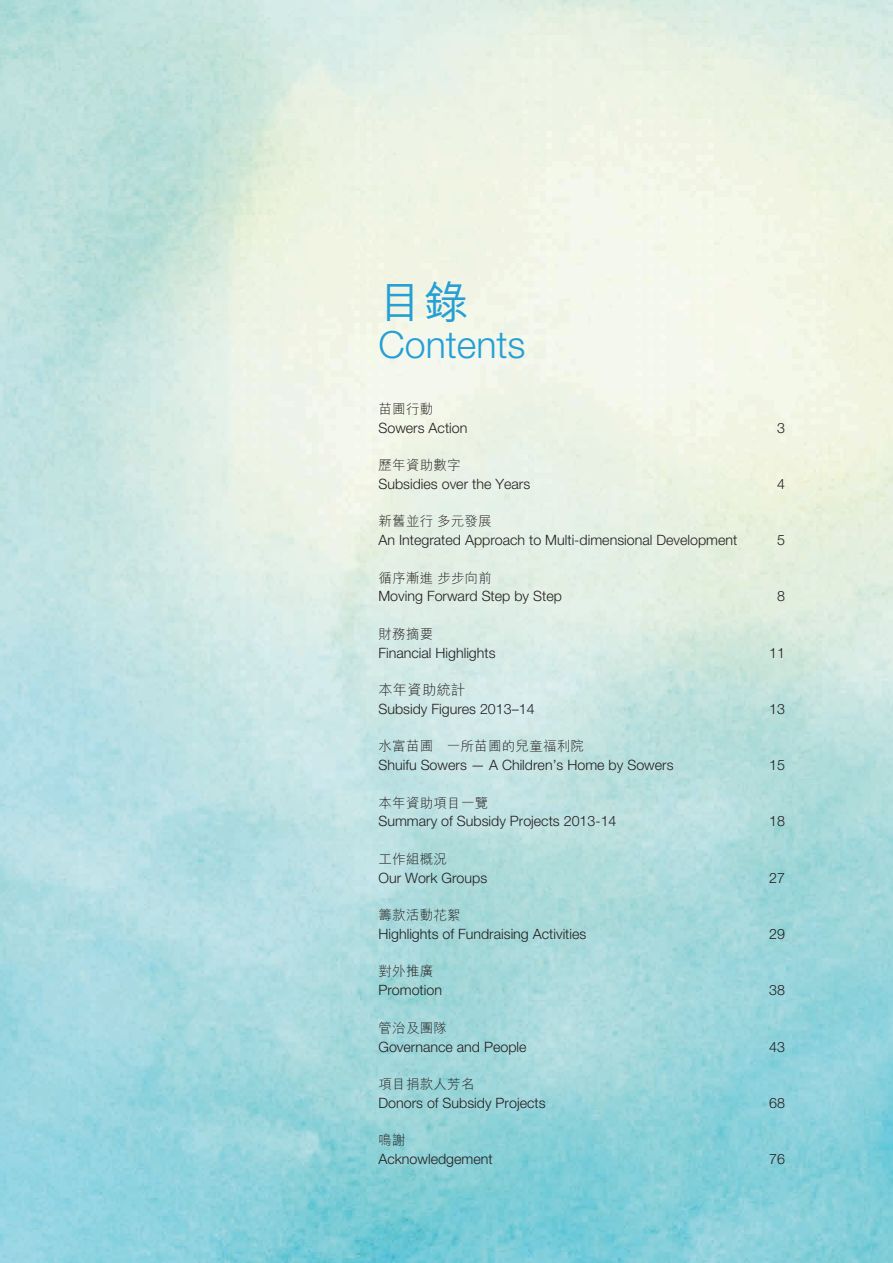
<style>
.page{position:relative;width:893px;height:1263px;background:#fff}
.page>*{position:absolute;margin:0;border:0;box-sizing:border-box;transform-origin:0 0}
.t1{font:45px "M Hei HK Medium B5 pc H";color:#259fd4}
.t2{font:300 37.5px "Helvetica Neue LT Std";color:#259fd4}
.t3{font:300 14.25px "Helvetica Neue LT Std";color:#231f20}
.t4{font:14.25px "M Hei HK Light B5 pc H";letter-spacing:.02em;color:#231f20}
.t5{font:13.5px "M Hei HK Light B5 pc H";letter-spacing:.02em;color:#231f20}
</style>
<div class="page">
<img style="left:0;top:0;width:893px;height:1263px">
<h1 class="t1" style="left:378px;top:285px;width:92px">目錄</h1>
<h2 class="t2" style="left:378px;top:331px;width:149px">Contents</h2>
<p class="t5" style="left:378px;top:404px;width:56px">苗圃行動</p>
<p class="t3" style="left:378px;top:422px;width:90px">Sowers Action</p>
<p class="t3" style="left:777px;top:422px;width:9px">3</p>
<p class="t5" style="left:378px;top:460px;width:84px">歷年資助數字</p>
<p class="t3" style="left:378px;top:479px;width:153px">Subsidies over the Years</p>
<p class="t3" style="left:777px;top:479px;width:9px">4</p>
<p class="t5" style="left:378px;top:516px;width:115px">新舊並行多元發展</p>
<p class="t3" style="left:378px;top:535px;width:360px">An Integrated Approach to Multi-dimensional Development</p>
<p class="t3" style="left:777px;top:535px;width:9px">5</p>
<p class="t5" style="left:378px;top:572px;width:115px">循序漸進步步向前</p>
<p class="t3" style="left:378px;top:591px;width:185px">Moving Forward Step by Step</p>
<p class="t3" style="left:777px;top:591px;width:9px">8</p>
<p class="t5" style="left:378px;top:629px;width:56px">財務摘要</p>
<p class="t3" style="left:378px;top:647px;width:119px">Financial Highlights</p>
<p class="t3" style="left:769px;top:647px;width:17px">11</p>
<p class="t4" style="left:378px;top:684px;width:88px">本年資助統計</p>
<p class="t3" style="left:378px;top:704px;width:158px">Subsidy Figures 2013–14</p>
<p class="t3" style="left:769px;top:704px;width:17px">13</p>
<p class="t5" style="left:378px;top:741px;width:207px">水富苗圃 一所苗圃的兒童福利院</p>
<p class="t3" style="left:378px;top:760px;width:297px">Shuifu Sowers — A Children’s Home by Sowers</p>
<p class="t3" style="left:769px;top:760px;width:17px">15</p>
<p class="t5" style="left:378px;top:797px;width:111px">本年資助項目一覽</p>
<p class="t3" style="left:378px;top:816px;width:240px">Summary of Subsidy Projects 2013-14</p>
<p class="t3" style="left:769px;top:816px;width:17px">18</p>
<p class="t5" style="left:378px;top:854px;width:70px">工作組概況</p>
<p class="t3" style="left:378px;top:872px;width:110px">Our Work Groups</p>
<p class="t3" style="left:769px;top:872px;width:17px">27</p>
<p class="t5" style="left:378px;top:910px;width:84px">籌款活動花絮</p>
<p class="t3" style="left:378px;top:929px;width:209px">Highlights of Fundraising Activities</p>
<p class="t3" style="left:769px;top:929px;width:17px">29</p>
<p class="t5" style="left:378px;top:966px;width:56px">對外推廣</p>
<p class="t3" style="left:378px;top:985px;width:65px">Promotion</p>
<p class="t3" style="left:769px;top:985px;width:17px">38</p>
<p class="t5" style="left:378px;top:1022px;width:70px">管治及團隊</p>
<p class="t3" style="left:378px;top:1041px;width:150px">Governance and People</p>
<p class="t3" style="left:769px;top:1041px;width:17px">43</p>
<p class="t5" style="left:378px;top:1079px;width:98px">項目捐款人芳名</p>
<p class="t3" style="left:378px;top:1097px;width:169px">Donors of Subsidy Projects</p>
<p class="t3" style="left:769px;top:1097px;width:17px">68</p>
<p class="t5" style="left:378px;top:1135px;width:29px">鳴謝</p>
<p class="t3" style="left:378px;top:1154px;width:116px">Acknowledgement</p>
<p class="t3" style="left:769px;top:1154px;width:17px">76</p>
</div>
